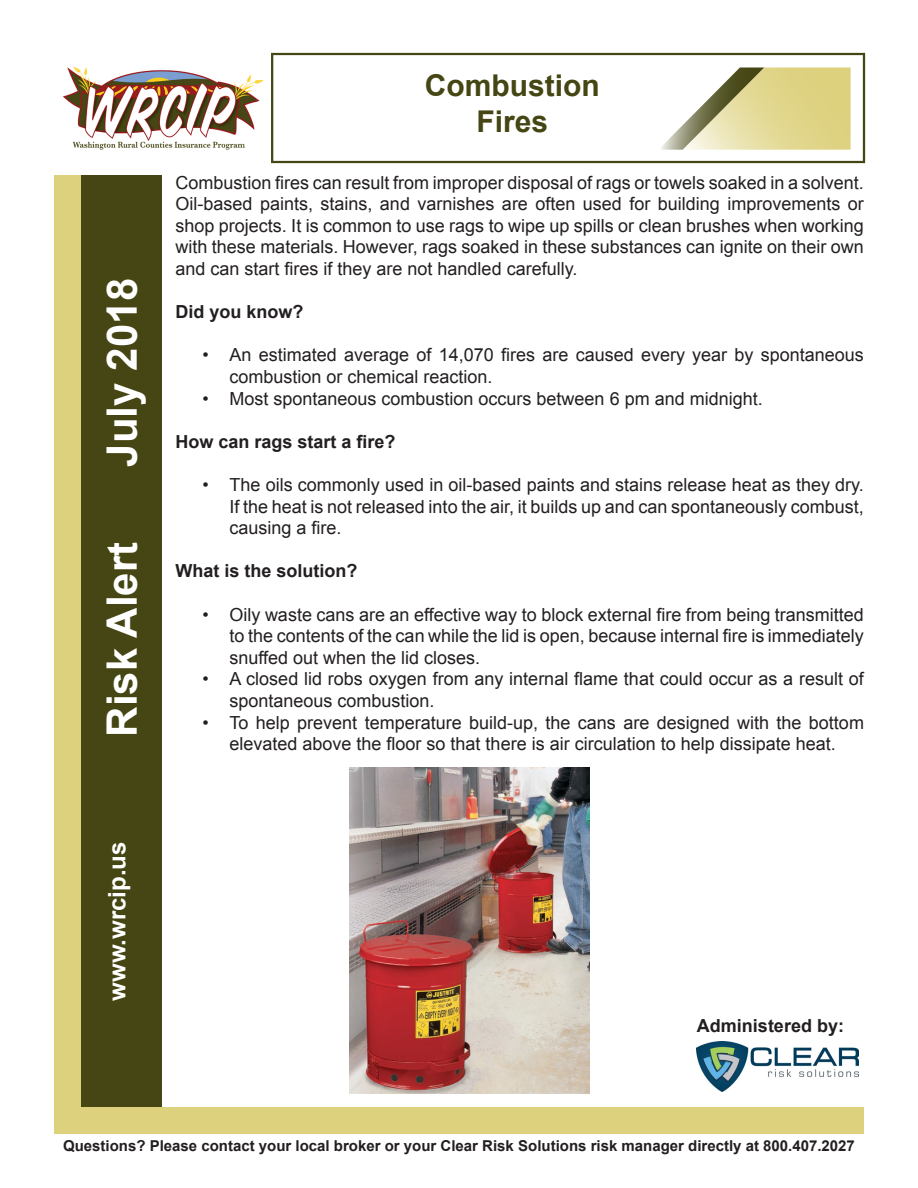
<style>
.page{position:relative;width:918px;height:1188px;background:#fff}
.page>*{position:absolute;margin:0;border:0;box-sizing:border-box;transform-origin:0 0}
.Risk_Alert_Side_Titl{font:700 42px "Arial";color:#fff}
.Risk_Alert_Title_Sty{font:700 30px/36px "Arial";color:#454613;text-align:center}
.Risk_Alert_Website_S{font:700 24px "Arial";color:#fff}
.Risk_Alert_Body_Styl{font:18px/21.6px "Arial";color:#231f20;text-align:justify}
.Risk_Alert_Body_Styl-2{font:700 18px "Arial";color:#231f20}
.Administered_By_Styl{font:700 18px "Arial";color:#231f20}
.Risk_Alert_Questions{font:700 15px "Arial";color:#231f20}
</style>
<div class="page">
<img style="left:63px;top:67px;width:201px;height:83px">
<div style="left:54px;top:176px;width:27px;height:958px;background:#ddd17d"></div>
<div style="left:54px;top:1107px;width:810px;height:27px;background:#ddd17d"></div>
<div style="left:81px;top:176px;width:81px;height:931px;background:#454613"></div>
<div style="left:271px;top:53px;width:594px;height:110px;border:2px solid #454613"></div>
<svg style="left:661px;top:68px;width:190px;height:82px"></svg>
<img style="left:696px;top:1041px;width:162px;height:51px">
<img style="left:350px;top:767px;width:239px;height:327px">
<p class="Risk_Alert_Side_Titl" style="left:94px;top:467px;width:191px;rotate:-90deg">July 2018</p>
<p class="Risk_Alert_Side_Titl" style="left:94px;top:737px;width:196px;rotate:-90deg">Risk Alert</p>
<p class="Risk_Alert_Title_Sty" style="left:425px;top:68px;width:176px">Combustion<br>Fires</p>
<p class="Risk_Alert_Body_Styl" style="left:176px;top:172px;width:690px">Combustion fires can result from improper disposal of rags or towels soaked in a solvent.<br>Oil-based paints, stains, and varnishes are often used for building improvements or shop projects. It is common to use rags to wipe up spills or clean brushes when working with these materials. However, rags soaked in these substances can ignite on their own and can start fires if they are not handled carefully.</p>
<p class="Risk_Alert_Body_Styl-2" style="left:176px;top:300px;width:130px">Did you know?</p>
<p class="Risk_Alert_Body_Styl" style="left:230px;top:344px;width:636px;text-indent:-27px">• An estimated average of 14,070 fires are caused every year by spontaneous combustion or chemical reaction.</p>
<p class="Risk_Alert_Body_Styl" style="left:202px;top:388px;width:562px">• Most spontaneous combustion occurs between 6 pm and midnight.</p>
<p class="Risk_Alert_Body_Styl-2" style="left:176px;top:429px;width:222px">How can rags start a fire?</p>
<p class="Risk_Alert_Body_Styl" style="left:230px;top:474px;width:636px;text-indent:-27px">• The oils commonly used in oil-based paints and stains release heat as they dry.<br>If the heat is not released into the air, it builds up and can spontaneously combust, causing a fire.</p>
<p class="Risk_Alert_Body_Styl-2" style="left:176px;top:559px;width:184px">What is the solution?</p>
<p class="Risk_Alert_Body_Styl" style="left:230px;top:604px;width:636px;text-indent:-27px">• Oily waste cans are an effective way to block external fire from being transmitted to the contents of the can while the lid is open, because internal fire is immediately snuffed out when the lid closes.</p>
<p class="Risk_Alert_Body_Styl" style="left:230px;top:668px;width:636px;text-indent:-27px">• A closed lid robs oxygen from any internal flame that could occur as a result of spontaneous combustion.</p>
<p class="Risk_Alert_Body_Styl" style="left:202px;top:712px;width:663px;text-align:center">• To help prevent temperature build-up, the cans are designed with the bottom elevated above the floor so that there is air circulation to help dissipate heat.</p>
<p class="Risk_Alert_Website_S" style="left:101px;top:1001px;width:161px;rotate:-90deg">www.wrcip.us</p>
<p class="Administered_By_Styl" style="left:697px;top:1014px;width:149px">Administered by:</p>
<p class="Risk_Alert_Questions" style="left:63px;top:1136px;width:793px">Questions? Please contact your local broker or your Clear Risk Solutions risk manager directly at 800.407.2027</p>
</div>
